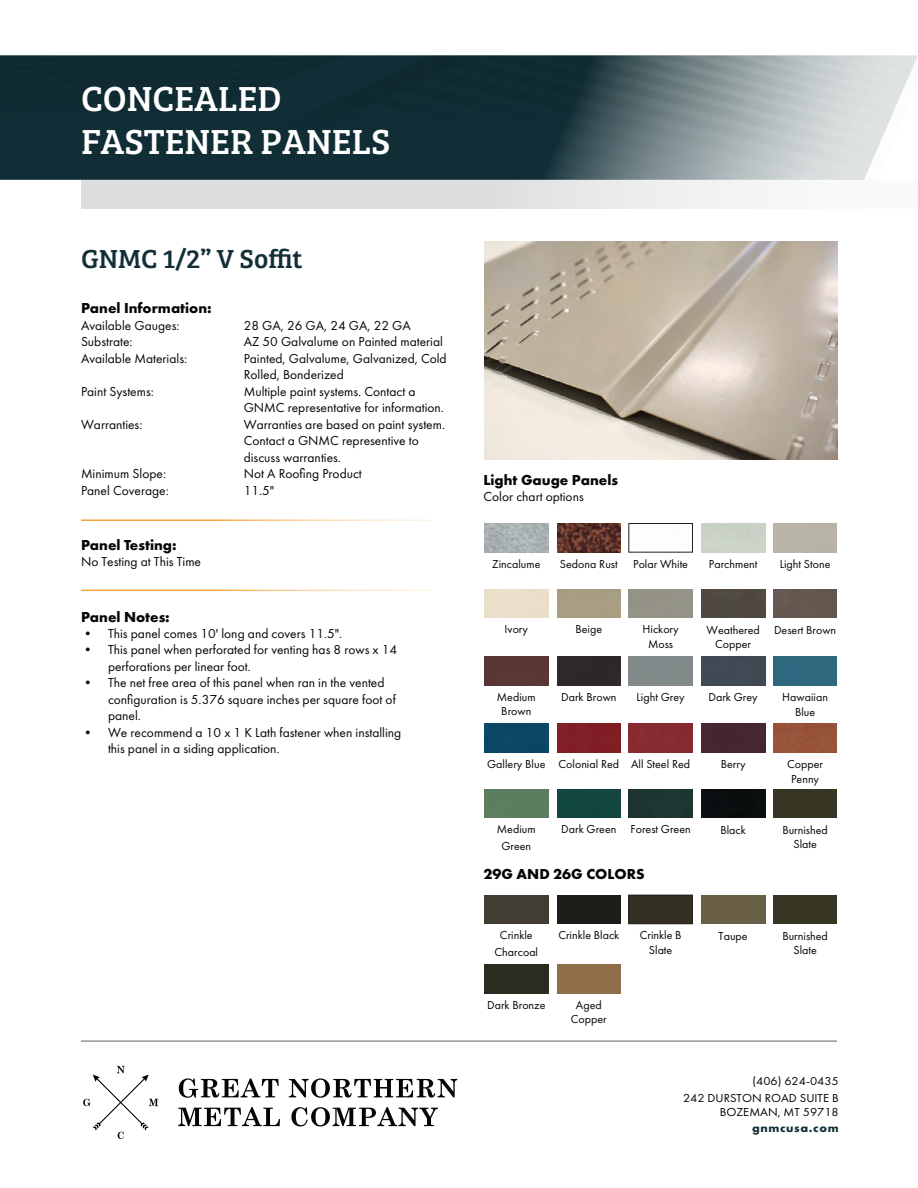
<style>
.page{position:relative;width:918px;height:1188px;background:#fff}
.page>*{position:absolute;margin:0;border:0;box-sizing:border-box;transform-origin:0 0}
.t1{font:36px/43.2px "Bree Serif";color:#fff}
.t2{font:27px "Bree Serif";color:#122f38}
.t3{font:700 15px "Futura PT";color:#050504}
.t4{font:13.5px/16.5px "Futura PT";color:#050504}
.t5{font:12px/14.4px "Futura PT";color:#050504;text-align:center}
.t6{font:12px/16.5px "Futura PT";color:#050504;text-align:right;scale:1.05 1}
.t7{font:700 12px "Futura PT";letter-spacing:.05em;color:#122f38;scale:1.05 1}
</style>
<div class="page">
<div style="left:81px;top:180px;width:837px;height:29px;background:linear-gradient(to right,#d3d5d6,#f8f9f9)"></div>
<svg style="left:0;top:55px;width:918px;height:125px;background:#465b61"></svg>
<hr style="left:81px;top:1040px;width:756px;height:2px;background:#949699">
<hr style="left:81px;top:519px;width:351px;height:2px;background:#f9a138">
<hr style="left:81px;top:590px;width:351px;height:1px;background:#f9a138">
<img style="left:484px;top:242px;width:353px;height:218px">
<svg style="left:179px;top:1078px;width:100px;height:20px"></svg>
<svg style="left:289px;top:1078px;width:168px;height:20px"></svg>
<svg style="left:178px;top:1107px;width:102px;height:19px"></svg>
<svg style="left:291px;top:1107px;width:147px;height:19px"></svg>
<svg style="left:83px;top:1066px;width:75px;height:73px"></svg>
<img style="left:485px;top:524px;width:63px;height:28px">
<div style="left:629px;top:523px;width:64px;height:29px;border:1px solid #231f20"></div>
<img style="left:557px;top:524px;width:64px;height:28px">
<div style="left:701px;top:589px;width:64px;height:29px;background:#504842"></div>
<div style="left:773px;top:589px;width:64px;height:29px;background:#64584f"></div>
<div style="left:485px;top:657px;width:63px;height:28px;background:#583736"></div>
<div style="left:701px;top:657px;width:64px;height:28px;background:#404a54"></div>
<div style="left:773px;top:657px;width:64px;height:28px;background:#2f687e"></div>
<div style="left:557px;top:657px;width:64px;height:28px;background:#2d282a"></div>
<div style="left:485px;top:724px;width:63px;height:28px;background:#0b4766"></div>
<div style="left:629px;top:724px;width:63px;height:28px;background:#872b31"></div>
<div style="left:701px;top:724px;width:64px;height:28px;background:#452631"></div>
<div style="left:773px;top:724px;width:64px;height:28px;background:#965439"></div>
<div style="left:557px;top:724px;width:64px;height:28px;background:#811e25"></div>
<div style="left:629px;top:789px;width:63px;height:29px;background:#1e3532"></div>
<div style="left:701px;top:789px;width:64px;height:29px;background:#0a0f0e"></div>
<div style="left:773px;top:789px;width:64px;height:29px;background:#373624"></div>
<div style="left:557px;top:789px;width:64px;height:29px;background:#134640"></div>
<div style="left:485px;top:789px;width:63px;height:29px;background:#5c7d60"></div>
<div style="left:485px;top:895px;width:63px;height:29px;background:#413d32"></div>
<img style="left:631px;top:897px;width:60px;height:25px">
<div style="left:629px;top:895px;width:64px;height:29px;border:1px solid #231f20"></div>
<div style="left:701px;top:895px;width:64px;height:29px;background:#695f46"></div>
<div style="left:773px;top:895px;width:64px;height:29px;background:#373624"></div>
<div style="left:557px;top:895px;width:64px;height:29px;background:#1f1d1a"></div>
<div style="left:485px;top:965px;width:63px;height:28px;background:#2c2b22"></div>
<div style="left:557px;top:965px;width:64px;height:28px;background:#906e4a"></div>
<h1 class="t1" style="left:81px;top:75px;width:311px">CONCEALED<br>FASTENER PANELS</h1>
<h2 class="t2" style="left:81px;top:238px;width:223px">GNMC 1/2” V Soffit</h2>
<p class="t3" style="left:81px;top:299px;width:132px">Panel Information:</p>
<p class="t4" style="left:81px;top:317px;width:108px">Available Gauges:<br>Substrate:<br>Available Materials:</p>
<p class="t4" style="left:81px;top:383px;width:74px">Paint Systems:</p>
<p class="t4" style="left:81px;top:416px;width:63px">Warranties:</p>
<p class="t4" style="left:81px;top:466px;width:89px">Minimum Slope:<br>Panel Coverage:</p>
<p class="t3" style="left:81px;top:536px;width:97px">Panel Testing:</p>
<p class="t4" style="left:81px;top:553px;width:122px">No Testing at This Time</p>
<p class="t4" style="left:244px;top:317px;width:204px">28 GA, 26 GA, 24 GA, 22 GA<br>AZ 50 Galvalume on Painted material<br>Painted, Galvalume, Galvanized, Cold<br>Rolled, Bonderized<br>Multiple paint systems. Contact a<br>GNMC representative for information.<br>Warranties are based on paint system.<br>Contact a GNMC representive to discuss warranties.<br>Not A Roofing Product<br>11.5"</p>
<p class="t3" style="left:81px;top:607px;width:90px">Panel Notes:</p>
<p class="t4" style="left:81px;top:625px;width:263px">• This panel comes 10' long and covers 11.5".</p>
<p class="t4" style="left:108px;top:642px;width:291px;text-indent:-27px">• This panel when perforated for venting has 8 rows x 14 perforations per linear foot.</p>
<p class="t4" style="left:108px;top:675px;width:289px;text-indent:-27px">• The net free area of this panel when ran in the vented configuration is 5.376 square inches per square foot of panel.</p>
<p class="t4" style="left:108px;top:724px;width:295px;text-indent:-27px">• We recommend a 10 x 1 K Lath fastener when installing this panel in a siding application.</p>
<p class="t3" style="left:484px;top:470px;width:136px">Light Gauge Panels</p>
<p class="t4" style="left:484px;top:488px;width:102px">Color chart options</p>
<p class="t5" style="left:492px;top:556px;width:50px">Zincalume</p>
<p class="t5" style="left:560px;top:556px;width:59px">Sedona Rust</p>
<p class="t5" style="left:633px;top:556px;width:56px">Polar White</p>
<p class="t5" style="left:709px;top:557px;width:50px">Parchment</p>
<p class="t5" style="left:780px;top:557px;width:52px">Light Stone</p>
<p class="t5" style="left:505px;top:622px;width:25px">Ivory</p>
<p class="t5" style="left:576px;top:622px;width:28px">Beige</p>
<p class="t5" style="left:643px;top:622px;width:38px">Hickory<br>Moss</p>
<p class="t5" style="left:707px;top:623px;width:55px">Weathered<br>Copper</p>
<p class="t5" style="left:774px;top:623px;width:64px">Desert Brown</p>
<p class="t5" style="left:497px;top:690px;width:40px">Medium<br>Brown</p>
<p class="t5" style="left:561px;top:690px;width:57px">Dark Brown</p>
<p class="t5" style="left:637px;top:690px;width:50px">Light Grey</p>
<p class="t5" style="left:709px;top:690px;width:51px">Dark Grey</p>
<p class="t5" style="left:782px;top:690px;width:47px">Hawaiian<br>Blue</p>
<p class="t5" style="left:487px;top:756px;width:204px">Gallery Blue Colonial Red All Steel Red</p>
<p class="t5" style="left:721px;top:757px;width:26px">Berry</p>
<p class="t5" style="left:787px;top:757px;width:37px">Copper<br>Penny</p>
<p class="t5" style="left:561px;top:822px;width:131px">Dark Green Forest Green</p>
<p class="t5" style="left:720px;top:823px;width:27px">Black</p>
<p class="t5" style="left:782px;top:823px;width:47px">Burnished<br>Slate</p>
<p class="t5" style="left:497px;top:821px;width:40px;line-height:16.5px">Medium<br>Green</p>
<p class="t3" style="left:484px;top:865px;width:163px">29G AND 26G COLORS</p>
<p class="t5" style="left:495px;top:927px;width:45px;line-height:16.5px">Crinkle<br>Charcoal</p>
<p class="t5" style="left:558px;top:928px;width:63px">Crinkle Black</p>
<p class="t5" style="left:640px;top:928px;width:43px">Crinkle B<br>Slate</p>
<p class="t5" style="left:719px;top:928px;width:31px">Taupe</p>
<p class="t5" style="left:782px;top:928px;width:47px">Burnished<br>Slate</p>
<p class="t5" style="left:487px;top:997px;width:60px">Dark Bronze</p>
<p class="t5" style="left:571px;top:997px;width:37px">Aged<br>Copper</p>
<p class="t6" style="left:683px;top:1073px;width:150px">(406) 624-0435<br>242 DURSTON ROAD SUITE B</p>
<p class="t6" style="left:720px;top:1104px;width:115px">BOZEMAN, MT 59718</p>
<p class="t7" style="left:752px;top:1120px;width:84px">gnmcusa.com</p>
</div>
